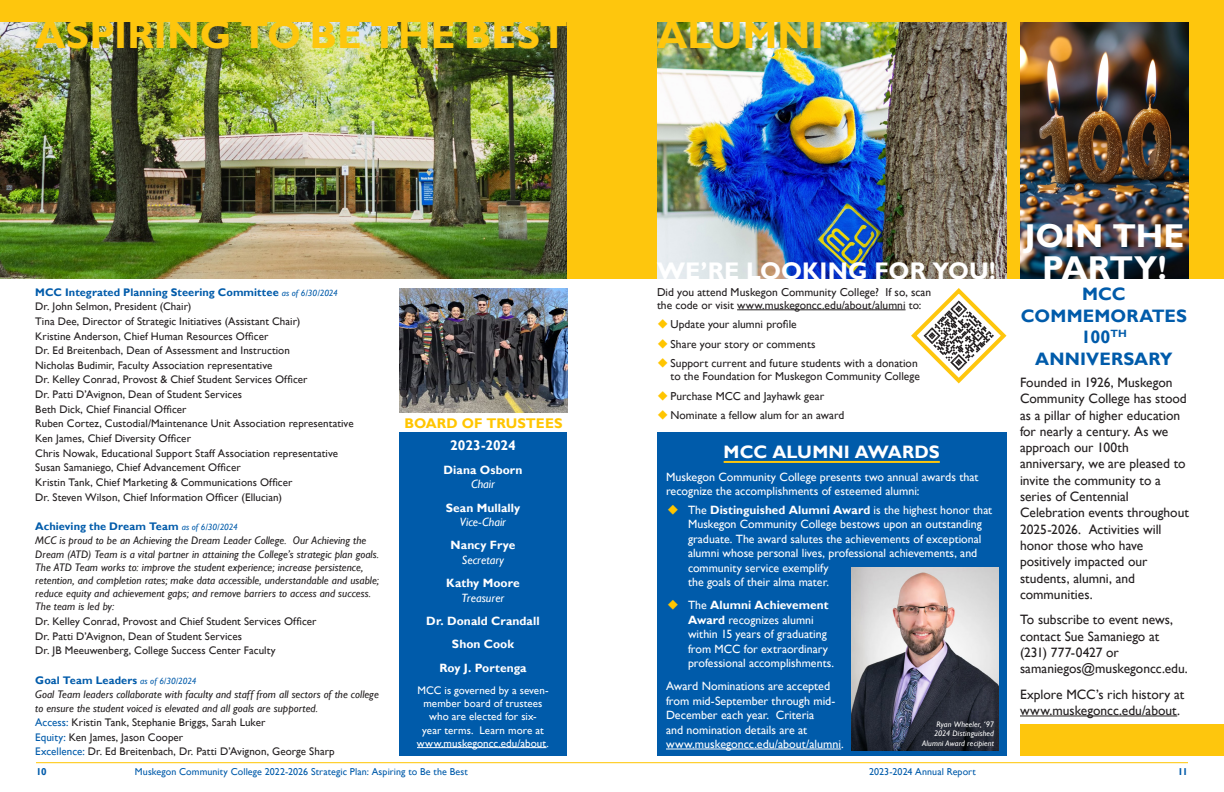
<style>
.page{position:relative;width:1224px;height:792px;background:#fff}
.page>*{position:absolute;margin:0;border:0;box-sizing:border-box;transform-origin:0 0}
.t1{font:700 39px "Gill Sans";color:#fec60d}
.t2{font:700 33px/32px "Gill Sans";color:#fff;text-align:center}
.t3{font:700 24px "Gill Sans";letter-spacing:.005em;color:#fff}
.t4{font:700 18px/21.6px "Gill Sans";letter-spacing:.005em;color:#005baa;text-align:center}
.t5{font:700 18px "Gill Sans";letter-spacing:.005em;color:#fff}
.t6{font:700 14px "Gill Sans";letter-spacing:.005em;color:#ffc500}
.t7{font:700 14px "Gill Sans";letter-spacing:-.005em;color:#fff}
.t8{font:13.6px/16.3px "Gill Sans";color:#231f20}
.t9{font:12px/14.4px "Gill Sans";color:#fff}
.t10{font:700 12px "Gill Sans";letter-spacing:.005em;color:#fff}
.t11{font:italic 12px "Gill Sans";color:#fff}
.t12{font:11.5px/13px "Gill Sans";color:#231f20}
.t13{font:11px "Gill Sans";letter-spacing:.005em;color:#231f20}
.t14{font:italic 11px/13.2px "Gill Sans";letter-spacing:.005em;color:#231f20}
.t15{font:700 11px "Gill Sans";letter-spacing:.005em;color:#005baa}
.t16{font:11px/13.2px "Gill Sans";letter-spacing:.005em;color:#fff;text-align:center}
.t17{font:10px "Gill Sans";letter-spacing:.01em;color:#005baa}
.t18{font:700 10px "Gill Sans";color:#005baa}
.t19{font:italic 8px "Gill Sans";letter-spacing:.015em;color:#fff}
.s1{font-weight:400;font-style:italic;font-size:9px}
.s2{color:#005baa}
.s3{font-weight:700}
</style>
<div class="page">
<hr style="left:36px;top:762px;width:1152px;height:1px;background:#ffc500">
<div style="left:0;top:0;width:1224px;height:279px;background:#fec60d"></div>
<div style="left:657px;top:432px;width:349px;height:324px;background:#005baa"></div>
<img style="left:0;top:22px;width:567px;height:257px">
<div style="left:399px;top:432px;width:168px;height:324px;background:#005baa"></div>
<hr style="left:417px;top:747px;width:130px;height:1px;background:#fff">
<img style="left:399px;top:288px;width:169px;height:124px">
<img style="left:657px;top:22px;width:349px;height:257px">
<hr style="left:737px;top:310px;width:169px;height:1px;background:#231f20">
<svg style="left:911px;top:288px;width:96px;height:96px"></svg>
<hr style="left:666px;top:749px;width:175px;height:1px;background:#fff">
<hr style="left:724px;top:461px;width:216px;height:2px;background:#fec60d">
<img style="left:1020px;top:22px;width:169px;height:257px">
<hr style="left:1020px;top:716px;width:157px;height:1px;background:#231f20">
<img style="left:852px;top:567px;width:146px;height:184px">
<div style="left:1020px;top:724px;width:204px;height:32px;background:#fec60d"></div>
<p class="t1" style="left:35px;top:11px;width:534px">ASPIRING TO BE THE BEST</p>
<p class="t15" style="left:35px;top:285px;width:304px">MCC Integrated Planning Steering Committee <span class="s1">as of 6/30/2024</span></p>
<p class="t13" style="left:35px;top:300px;width:158px">Dr. John Selmon, President (Chair)</p>
<p class="t13" style="left:35px;top:315px;width:267px">Tina Dee, Director of Strategic Initiatives (Assistant Chair)</p>
<p class="t13" style="left:35px;top:329px;width:235px">Kristine Anderson, Chief Human Resources Officer</p>
<p class="t13" style="left:35px;top:344px;width:256px">Dr. Ed Breitenbach, Dean of Assessment and Instruction</p>
<p class="t13" style="left:35px;top:359px;width:239px">Nicholas Budimir, Faculty Association representative</p>
<p class="t13" style="left:35px;top:373px;width:274px">Dr. Kelley Conrad, Provost &amp; Chief Student Services Officer</p>
<p class="t13" style="left:35px;top:388px;width:208px">Dr. Patti D’Avignon, Dean of Student Services</p>
<p class="t13" style="left:35px;top:403px;width:153px">Beth Dick, Chief Financial Officer</p>
<p class="t13" style="left:35px;top:417px;width:320px">Ruben Cortez, Custodial/Maintenance Unit Association representative</p>
<p class="t13" style="left:35px;top:432px;width:157px">Ken James, Chief Diversity Officer</p>
<p class="t13" style="left:35px;top:447px;width:304px">Chris Nowak, Educational Support Staff Association representative</p>
<p class="t13" style="left:35px;top:461px;width:207px">Susan Samaniego, Chief Advancement Officer</p>
<p class="t13" style="left:35px;top:476px;width:259px">Kristin Tank, Chief Marketing &amp; Communications Officer</p>
<p class="t13" style="left:35px;top:490px;width:248px">Dr. Steven Wilson, Chief Information Officer (Ellucian)</p>
<p class="t15" style="left:35px;top:520px;width:204px">Achieving the Dream Team <span class="s1">as of 6/30/2024</span></p>
<p class="t14" style="left:35px;top:534px;width:345px">MCC is proud to be an Achieving the Dream Leader College. Our Achieving the Dream (ATD) Team is a vital partner in attaining the College’s strategic plan goals.<br>The ATD Team works to: improve the student experience; increase persistence, retention, and completion rates; make data accessible, understandable and usable; reduce equity and achievement gaps; and remove barriers to access and success.<br>The team is led by:</p>
<p class="t13" style="left:35px;top:615px;width:283px">Dr. Kelley Conrad, Provost and Chief Student Services Officer</p>
<p class="t13" style="left:35px;top:630px;width:208px">Dr. Patti D’Avignon, Dean of Student Services</p>
<p class="t13" style="left:35px;top:644px;width:242px">Dr. JB Meeuwenberg, College Success Center Faculty</p>
<p class="t15" style="left:35px;top:673px;width:163px">Goal Team Leaders <span class="s1">as of 6/30/2024</span></p>
<p class="t14" style="left:35px;top:688px;width:345px">Goal Team leaders collaborate with faculty and staff from all sectors of the college to ensure the student voiced is elevated and all goals are supported.</p>
<p class="t13" style="left:35px;top:716px;width:232px"><span class="s2">Access:</span> Kristin Tank, Stephanie Briggs, Sarah Luker</p>
<p class="t13" style="left:35px;top:731px;width:149px"><span class="s2">Equity:</span> Ken James, Jason Cooper</p>
<p class="t13" style="left:35px;top:745px;width:301px"><span class="s2">Excellence:</span> Dr. Ed Breitenbach, Dr. Patti D’Avignon, George Sharp</p>
<p class="t6" style="left:404px;top:414px;width:160px">BOARD OF TRUSTEES</p>
<p class="t7" style="left:450px;top:437px;width:67px">2023-2024</p>
<p class="t10" style="left:444px;top:463px;width:80px">Diana Osborn</p>
<p class="t11" style="left:471px;top:477px;width:25px">Chair</p>
<p class="t10" style="left:446px;top:500px;width:76px">Sean Mullally</p>
<p class="t11" style="left:460px;top:515px;width:48px">Vice-Chair</p>
<p class="t10" style="left:451px;top:538px;width:66px">Nancy Frye</p>
<p class="t11" style="left:462px;top:553px;width:44px">Secretary</p>
<p class="t10" style="left:446px;top:576px;width:75px">Kathy Moore</p>
<p class="t11" style="left:462px;top:591px;width:44px">Treasurer</p>
<p class="t10" style="left:426px;top:614px;width:115px">Dr. Donald Crandall</p>
<p class="t10" style="left:452px;top:637px;width:64px">Shon Cook</p>
<p class="t10" style="left:439px;top:661px;width:89px">Roy J. Portenga</p>
<p class="t16" style="left:417px;top:684px;width:134px">MCC is governed by a seven&shy;member board of trustees who are elected for six-<br>year terms. Learn more at www.muskegoncc.edu/about.</p>
<p class="t1" style="left:657px;top:11px;width:168px">ALUMNI</p>
<p class="t3" style="left:657px;top:256px;width:340px">WE’RE LOOKING FOR YOU!</p>
<p class="t12" style="left:657px;top:286px;width:276px">Did you attend Muskegon Community College? If so, scan the code or visit www.muskegoncc.edu/about/alumni to:</p>
<p class="t12" style="left:670px;top:318px;width:128px">Update your alumni profile</p>
<p class="t12" style="left:670px;top:338px;width:147px">Share your story or comments</p>
<p class="t12" style="left:670px;top:357px;width:251px">Support current and future students with a donation to the Foundation for Muskegon Community College</p>
<p class="t12" style="left:670px;top:390px;width:155px">Purchase MCC and Jayhawk gear</p>
<p class="t12" style="left:670px;top:409px;width:175px">Nominate a fellow alum for an award</p>
<p class="t5" style="left:724px;top:441px;width:218px">MCC ALUMNI AWARDS</p>
<p class="t9" style="left:666px;top:470px;width:314px">Muskegon Community College presents two annual awards that recognize the accomplishments of esteemed alumni:</p>
<p class="t9" style="left:688px;top:503px;width:306px">The <span class="s3">Distinguished Alumni Award</span> is the highest honor that Muskegon Community College bestows upon an outstanding graduate. The award salutes the achievements of exceptional alumni whose personal lives, professional achievements, and community service exemplify<br>the goals of their alma mater.</p>
<p class="t9" style="left:688px;top:598px;width:148px">The <span class="s3">Alumni Achievement<br>Award</span> recognizes alumni within 15 years of graduating from MCC for extraordinary professional accomplishments.</p>
<p class="t9" style="left:666px;top:679px;width:179px">Award Nominations are accepted from mid-September through mid-<br>December each year. Criteria<br>and nomination details are at www.muskegoncc.edu/about/alumni.</p>
<p class="t19" style="left:937px;top:719px;width:59px">Ryan Wheeler, ‘97</p>
<p class="t19" style="left:934px;top:729px;width:61px">2024 Distinguished</p>
<p class="t19" style="left:922px;top:739px;width:73px">Alumni Award recipient</p>
<p class="t2" style="left:1024px;top:221px;width:162px">JOIN THE<br>PARTY!</p>
<p class="t4" style="left:1021px;top:284px;width:168px">MCC<br>COMMEMORATES<br>100<sup>TH<br></sup>ANNIVERSARY</p>
<p class="t8" style="left:1020px;top:374px;width:170px">Founded in 1926, Muskegon<br>Community College has stood as a pillar of higher education for nearly a century. As we approach our 100th anniversary, we are pleased to invite the community to a series of Centennial<br>Celebration events throughout<br>2025-2026. Activities will honor those who have positively impacted our students, alumni, and communities.</p>
<p class="t8" style="left:1020px;top:612px;width:169px">To subscribe to event news, contact Sue Samaniego at (231) 777-0427 or samaniegos@muskegoncc.edu.</p>
<p class="t8" style="left:1020px;top:686px;width:166px">Explore MCC’s rich history at www.muskegoncc.edu/about.</p>
<p class="t18" style="left:36px;top:765px;width:12px">10</p>
<p class="t17" style="left:135px;top:766px;width:334px">Muskegon Community College 2022-2026 Strategic Plan: Aspiring to Be the Best</p>
<p class="t17" style="left:869px;top:766px;width:108px">2023-2024 Annual Report</p>
<p class="t18" style="left:1178px;top:765px;width:12px">11</p>
</div>
